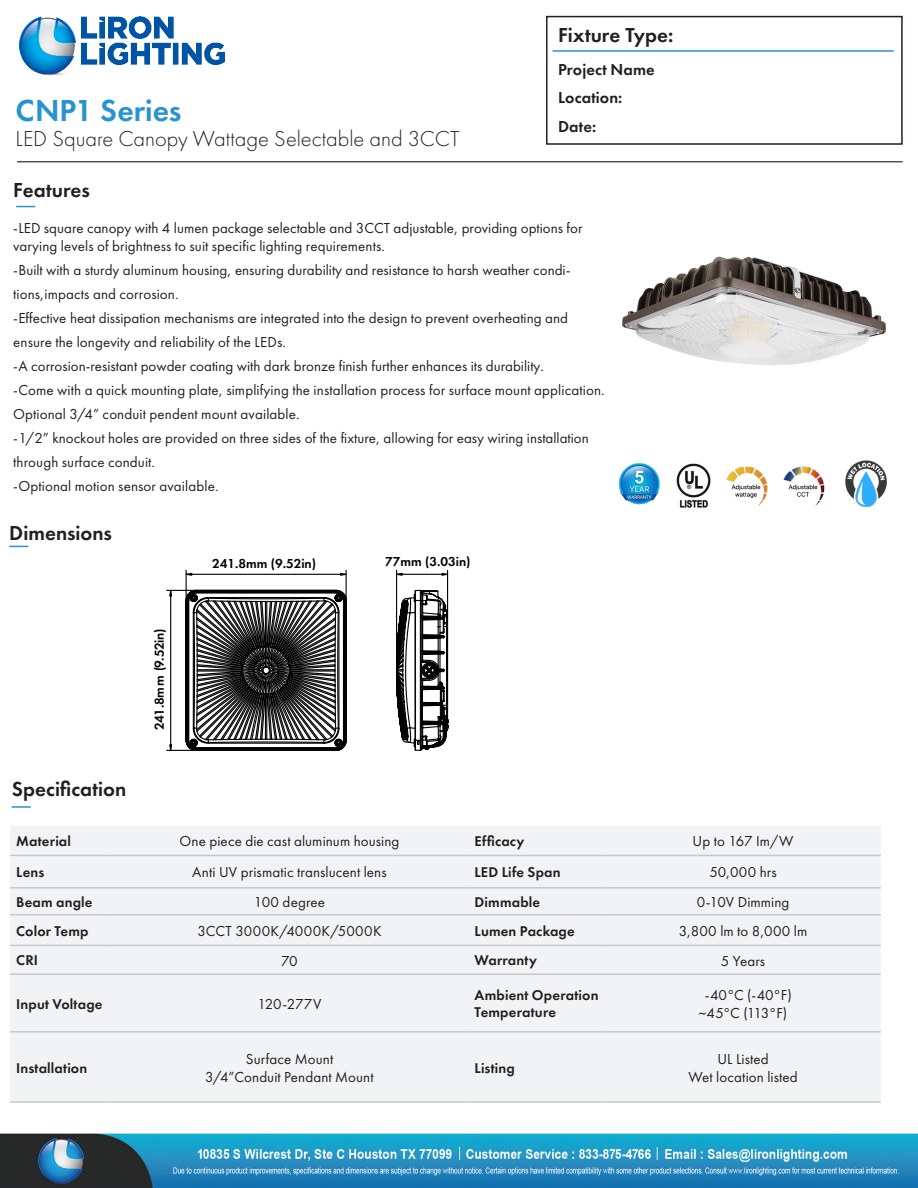
<style>
.page{position:relative;width:918px;height:1188px;background:#fff}
.page>*{position:absolute;margin:0;border:0;box-sizing:border-box;transform-origin:0 0}
.t1{font:600 31.5px "Futura PT";color:#2793d1}
.t2{font:300 22.5px "Futura PT";color:#231f20}
.t3{font:600 21px "Futura PT";color:#231f20}
.t4{font:600 16.5px/28.5px "Futura PT";letter-spacing:.005em;color:#231f20}
.Specs_Info_Middle{font:15px/24px "Futura PT";letter-spacing:.005em;color:#231f20}
.t5{font:600 14.7px/17.7px "Futura PT";letter-spacing:.01em;color:#231f20}
.t6{font:600 13.5px "Futura PT";color:#030303}
</style>
<div class="page">
<img style="left:0;top:206px;width:918px;height:982px">
<div style="left:546px;top:16px;width:357px;height:129px;border:2px solid #231f20"></div>
<hr style="left:553px;top:50px;width:341px;height:2px;background:#2793d1">
<img style="left:19px;top:16px;width:206px;height:60px">
<hr style="left:17px;top:162px;width:886px;height:1px;background:#000">
<img style="left:614px;top:249px;width:280px;height:124px">
<img style="left:605px;top:453px;width:70px;height:69px">
<img style="left:670px;top:463px;width:47px;height:46px">
<svg style="left:16px;top:206px;width:19px;height:1px"></svg>
<img style="left:723px;top:463px;width:50px;height:47px">
<img style="left:780px;top:463px;width:50px;height:47px">
<svg style="left:9px;top:546px;width:19px;height:1px"></svg>
<div style="left:10px;top:826px;width:871px;height:275px;background:#f2f3f4"></div>
<hr style="left:10px;top:855px;width:100px;height:1px;background:#c7c8ca">
<hr style="left:110px;top:855px;width:359px;height:1px;background:#c7c8ca">
<hr style="left:469px;top:855px;width:136px;height:1px;background:#c7c8ca">
<hr style="left:605px;top:855px;width:276px;height:1px;background:#c7c8ca">
<hr style="left:10px;top:887px;width:100px;height:2px;background:#c7c8ca">
<hr style="left:110px;top:887px;width:359px;height:2px;background:#c7c8ca">
<hr style="left:469px;top:887px;width:136px;height:2px;background:#c7c8ca">
<hr style="left:605px;top:887px;width:276px;height:2px;background:#c7c8ca">
<hr style="left:10px;top:914px;width:100px;height:2px;background:#c7c8ca">
<hr style="left:110px;top:914px;width:359px;height:2px;background:#c7c8ca">
<hr style="left:469px;top:914px;width:136px;height:2px;background:#c7c8ca">
<hr style="left:605px;top:914px;width:276px;height:2px;background:#c7c8ca">
<hr style="left:10px;top:945px;width:100px;height:1px;background:#c7c8ca">
<hr style="left:110px;top:945px;width:359px;height:1px;background:#c7c8ca">
<hr style="left:469px;top:945px;width:136px;height:1px;background:#c7c8ca">
<hr style="left:605px;top:945px;width:276px;height:1px;background:#c7c8ca">
<hr style="left:10px;top:973px;width:100px;height:2px;background:#c7c8ca">
<hr style="left:110px;top:973px;width:359px;height:2px;background:#c7c8ca">
<hr style="left:469px;top:973px;width:136px;height:2px;background:#c7c8ca">
<hr style="left:605px;top:973px;width:276px;height:2px;background:#c7c8ca">
<hr style="left:10px;top:1031px;width:100px;height:2px;background:#c7c8ca">
<hr style="left:110px;top:1031px;width:359px;height:2px;background:#c7c8ca">
<hr style="left:469px;top:1031px;width:136px;height:2px;background:#c7c8ca">
<hr style="left:605px;top:1031px;width:276px;height:2px;background:#c7c8ca">
<hr style="left:10px;top:1101px;width:100px;height:2px;background:#c7c8ca">
<hr style="left:110px;top:1101px;width:359px;height:2px;background:#c7c8ca">
<hr style="left:469px;top:1101px;width:136px;height:2px;background:#c7c8ca">
<hr style="left:605px;top:1101px;width:276px;height:2px;background:#c7c8ca">
<svg style="left:12px;top:806px;width:19px;height:2px"></svg>
<img style="left:844px;top:460px;width:45px;height:47px">
<svg style="left:166px;top:569px;width:187px;height:188px"></svg>
<svg style="left:390px;top:569px;width:64px;height:183px"></svg>
<h3 class="t3" style="left:558px;top:21px;width:117px">Fixture Type:</h3>
<p class="t4" style="left:558px;top:55px;width:98px">Project Name<br>Location:<br>Date:</p>
<p class="t1" style="left:16px;top:91px;width:167px">CNP1 Series</p>
<p class="t2" style="left:16px;top:126px;width:445px">LED Square Canopy Wattage Selectable and 3CCT</p>
<p class="t3" style="left:13px;top:177px;width:78px">Features</p>
<p class="Specs_Info_Middle" style="left:13px;top:219px;width:571px;line-height:17.9px">-LED square canopy with 4 lumen package selectable and 3CCT adjustable, providing options for varying levels of brightness to suit specific lighting requirements.</p>
<p class="Specs_Info_Middle" style="left:13px;top:258px;width:593px">-Built with a sturdy aluminum housing, ensuring durability and resistance to harsh weather condi&shy;tions,impacts and corrosion.<br>-Effective heat dissipation mechanisms are integrated into the design to prevent overheating and ensure the longevity and reliability of the LEDs.<br>-A corrosion-resistant powder coating with dark bronze finish further enhances its durability.<br>-Come with a quick mounting plate, simplifying the installation process for surface mount application.<br>Optional 3/4” conduit pendent mount available.<br>-1/2” knockout holes are provided on three sides of the fixture, allowing for easy wiring installation through surface conduit.<br>-Optional motion sensor available.</p>
<p class="t3" style="left:9px;top:520px;width:104px">Dimensions</p>
<p class="t6" style="left:151px;top:730px;width:103px;rotate:-90deg">m8 . 142 m )ni25.9(</p>
<p class="t6" style="left:212px;top:555px;width:106px">241.8mm (9.52in)</p>
<p class="t6" style="left:385px;top:553px;width:87px">77mm (3.03in)</p>
<p class="t3" style="left:12px;top:776px;width:116px">Specification</p>
<p class="t5" style="left:16px;top:832px;width:56px">Material</p>
<p class="Specs_Info_Middle" style="left:179px;top:829px;width:222px">One piece die cast aluminum housing</p>
<p class="t5" style="left:475px;top:832px;width:51px">Efficacy</p>
<p class="Specs_Info_Middle" style="left:693px;top:829px;width:102px">Up to 167 Im/W</p>
<p class="t5" style="left:16px;top:863px;width:30px">Lens</p>
<p class="Specs_Info_Middle" style="left:192px;top:860px;width:196px">Anti UV prismatic translucent lens</p>
<p class="t5" style="left:475px;top:863px;width:88px">LED Life Span</p>
<p class="Specs_Info_Middle" style="left:709px;top:860px;width:69px">50,000 hrs</p>
<p class="t5" style="left:16px;top:893px;width:78px">Beam angle</p>
<p class="Specs_Info_Middle" style="left:254px;top:890px;width:73px">100 degree</p>
<p class="t5" style="left:475px;top:893px;width:67px">Dimmable</p>
<p class="Specs_Info_Middle" style="left:697px;top:890px;width:94px">0-10V Dimming</p>
<p class="t5" style="left:16px;top:922px;width:74px">Color Temp</p>
<p class="Specs_Info_Middle" style="left:197px;top:919px;width:186px">3CCT 3000K/4000K/5000K</p>
<p class="t5" style="left:475px;top:922px;width:102px">Lumen Package</p>
<p class="Specs_Info_Middle" style="left:679px;top:919px;width:130px">3,800 lm to 8,000 lm</p>
<p class="t5" style="left:16px;top:952px;width:23px">CRI</p>
<p class="Specs_Info_Middle" style="left:281px;top:948px;width:18px">70</p>
<p class="t5" style="left:475px;top:952px;width:64px">Warranty</p>
<p class="Specs_Info_Middle" style="left:721px;top:948px;width:46px">5 Years</p>
<p class="t5" style="left:16px;top:995px;width:88px">Input Voltage</p>
<p class="Specs_Info_Middle" style="left:258px;top:992px;width:65px">120-277V</p>
<p class="t5" style="left:475px;top:986px;width:126px">Ambient Operation<br>Temperature</p>
<p class="Specs_Info_Middle" style="left:705px;top:983px;width:88px">-40°C (-40°F)</p>
<p class="Specs_Info_Middle" style="left:699px;top:1001px;width:90px">~45°C (113°F)</p>
<p class="t5" style="left:16px;top:1059px;width:73px">Installation</p>
<p class="Specs_Info_Middle" style="left:246px;top:1047px;width:89px">Surface Mount</p>
<p class="Specs_Info_Middle" style="left:205px;top:1065px;width:170px">3/4”Conduit Pendant Mount</p>
<p class="t5" style="left:475px;top:1059px;width:42px">Listing</p>
<p class="Specs_Info_Middle" style="left:717px;top:1047px;width:53px">UL Listed</p>
<p class="Specs_Info_Middle" style="left:688px;top:1065px;width:111px">Wet location listed</p>
</div>
